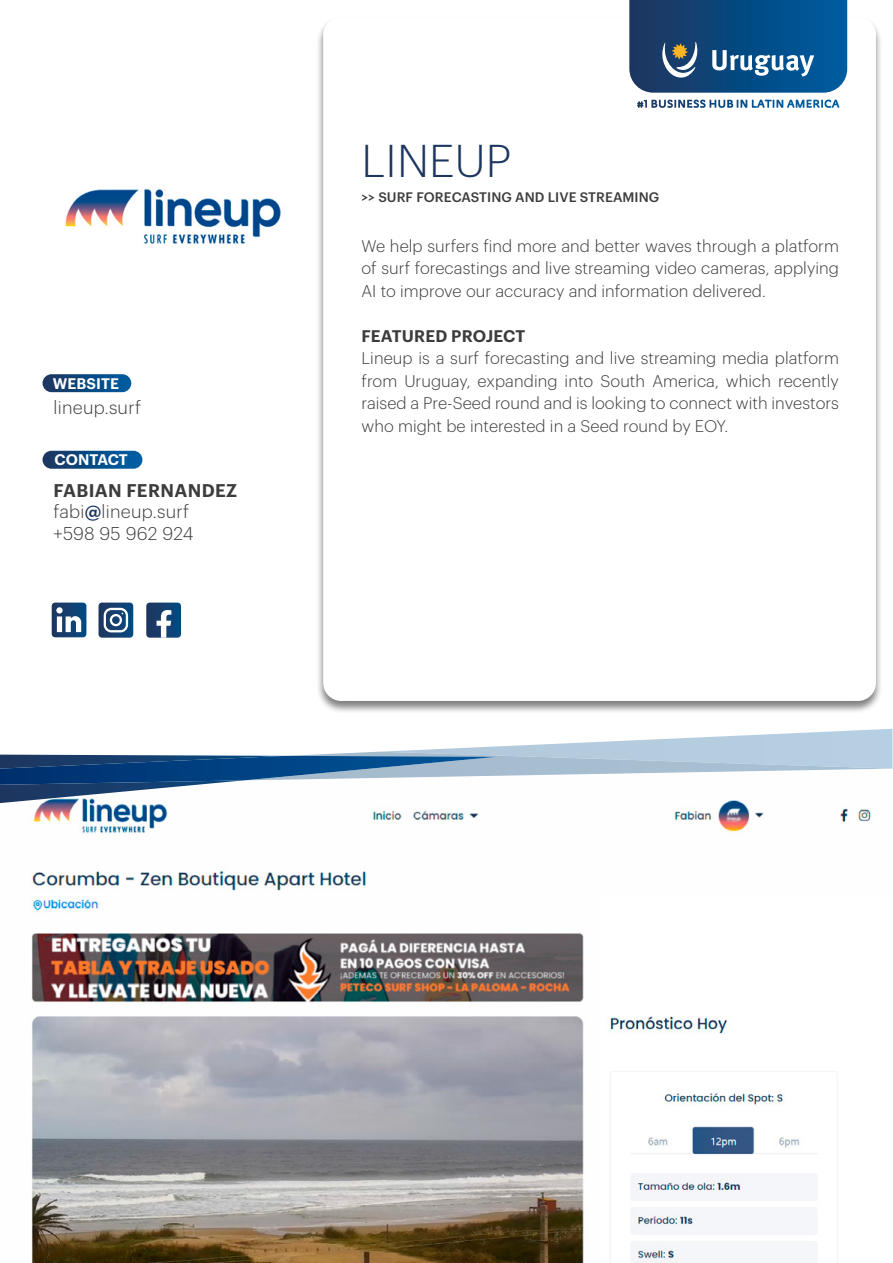
<style>
.page{position:relative;width:893px;height:1263px;background:#fff}
.page>*{position:absolute;margin:0;border:0;box-sizing:border-box;transform-origin:0 0}
.t1{font:300 45px "Graphik";letter-spacing:.005em;color:#1c3660}
.t2{font:300 18px/21.6px "Graphik";letter-spacing:.015em;color:#3c3c3c}
.t3{font:300 16.5px/22.5px "Graphik";letter-spacing:.005em;color:#3c3c3c;text-align:justify}
.t4{font:600 16.5px "Graphik";letter-spacing:.01em;color:#3c3c3c}
.t5{font:600 15px "Graphik";letter-spacing:.005em;color:#fff}
.t6{font:500 13.5px "Graphik";letter-spacing:.005em;color:#3c3c3c}
.s1{font-weight:600}
.s2{font-weight:500;color:#1c3660}
</style>
<div class="page">
<div style="left:316px;top:16px;width:567px;height:698px;background:#000;opacity:.5"></div>
<div style="left:323px;top:17px;width:553px;height:684px;background:#fff;border-radius:18px"></div>
<svg style="left:629px;top:0;width:218px;height:93px;background:#1e5789"></svg>
<svg style="left:694px;top:100px;width:137px;height:8px"></svg>
<div style="left:43px;top:374px;width:88px;height:18px;background:linear-gradient(to right,#1b355e,#005ca0);border-radius:9px"></div>
<div style="left:43px;top:451px;width:99px;height:18px;background:linear-gradient(to right,#1a365f,#0061a8);border-radius:9px"></div>
<img style="left:0;top:803px;width:871px;height:460px">
<svg style="left:52px;top:603px;width:34px;height:34px"></svg>
<svg style="left:99px;top:603px;width:34px;height:35px"></svg>
<svg style="left:146px;top:603px;width:35px;height:35px"></svg>
<img style="left:65px;top:188px;width:216px;height:58px">
<svg style="left:0;top:729px;width:892px;height:74px"></svg>
<img style="left:0;top:756px;width:497px;height:29px">
<p class="t5" style="left:53px;top:372px;width:68px">WEBSITE</p>
<p class="t2" style="left:54px;top:395px;width:89px">lineup.surf</p>
<p class="t5" style="left:55px;top:448px;width:75px">CONTACT</p>
<p class="t2" style="left:54px;top:478px;width:185px"><span class="s1">FABIAN FERNANDEZ </span>fabi<span class="s2">@</span>lineup.surf<br>+598 95 962 924</p>
<h1 class="t1" style="left:362px;top:128px;width:151px">LINEUP</h1>
<p class="t6" style="left:361px;top:187px;width:299px">&gt;&gt; SURF FORECASTING AND LIVE STREAMING</p>
<p class="t3" style="left:361px;top:233px;width:479px">We help surfers find more and better waves through a platform of surf forecastings and live streaming video cameras, applying AI to improve our accuracy and information delivered.</p>
<p class="t4" style="left:361px;top:323px;width:165px">FEATURED PROJECT</p>
<p class="t3" style="left:361px;top:346px;width:479px">Lineup is a surf forecasting and live streaming media platform from Uruguay, expanding into South America, which recently raised a Pre-Seed round and is looking to connect with investors who might be interested in a Seed round by EOY.</p>
</div>
